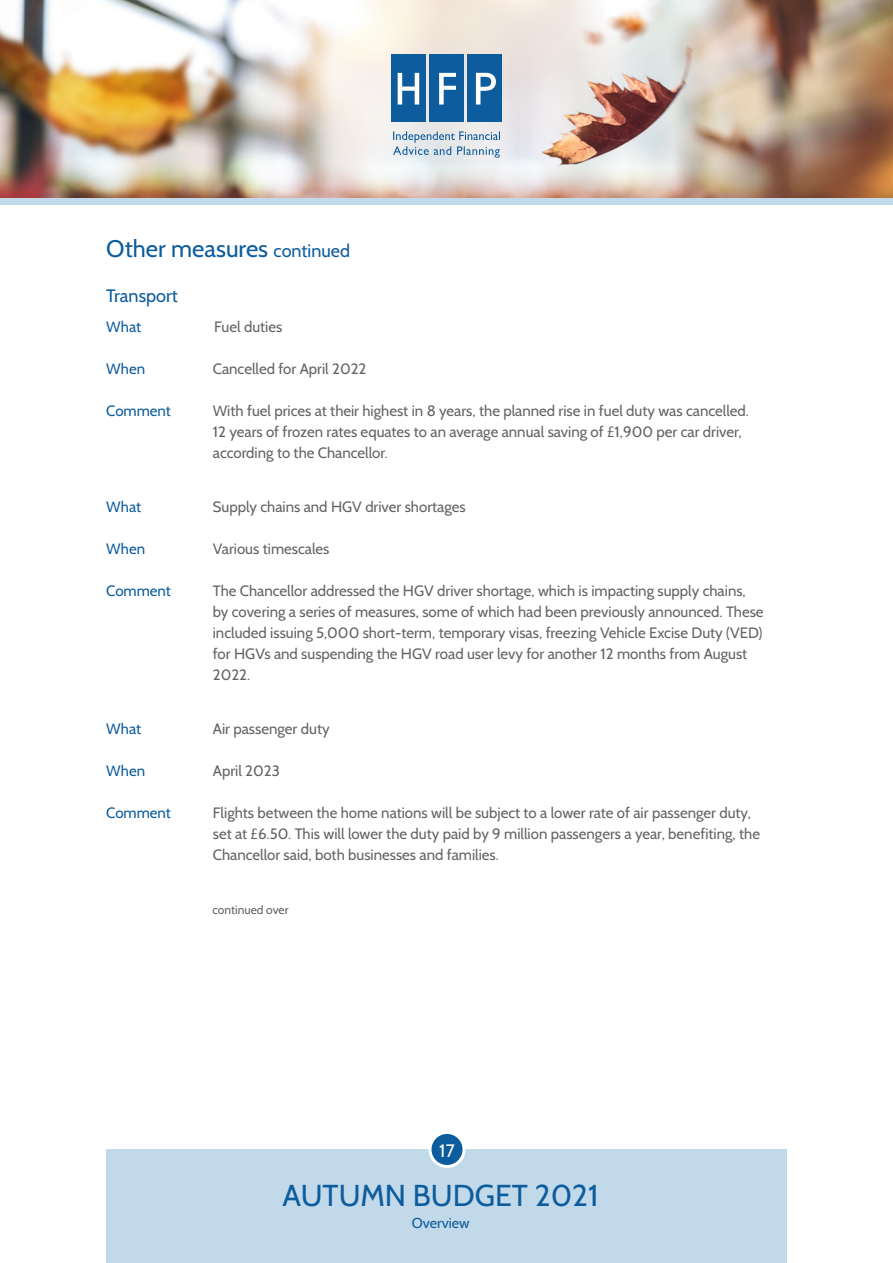
<style>
.page{position:relative;width:893px;height:1263px;background:#fff}
.page>*{position:absolute;margin:0;border:0;box-sizing:border-box;transform-origin:0 0}
.t1{font:30.3px "Cabin";color:#0d5c9d}
.t2{font:24px "Cabin";color:#0d5c9d}
.t3{font:18px "Cabin";color:#0d5c9d}
.t4{font:18px "Cabin";color:#fff}
.t5{font:15px/21px "Cabin";color:#636366}
.t6{font:15px "Cabin";color:#0d5c9d}
.t7{font:14.4px "Cabin";color:#0d5c9d}
.t8{font:12px "Cabin";color:#636366}
.s1{font-size:18px}
</style>
<div class="page">
<div style="left:0;top:0;width:893px;height:205px;background:#c2d9e9"></div>
<img style="left:0;top:0;width:893px;height:198px">
<svg style="left:393px;top:131px;width:107px;height:27px;background:#bfcfdc"></svg>
<div style="left:391px;top:54px;width:34px;height:68px;background:#0d5c9d"></div>
<div style="left:429px;top:54px;width:35px;height:68px;background:#0d5c9d"></div>
<div style="left:467px;top:54px;width:35px;height:68px;background:#0d5c9d"></div>
<svg style="left:476px;top:73px;width:20px;height:32px"></svg>
<svg style="left:398px;top:73px;width:21px;height:32px"></svg>
<svg style="left:439px;top:73px;width:17px;height:32px"></svg>
<div style="left:106px;top:1149px;width:681px;height:114px;background:#c2d9e9"></div>
<div style="left:430px;top:1132px;width:34px;height:34px;background:#0d5c9d;border-radius:50%"></div>
<div style="left:428px;top:1131px;width:37px;height:37px;border:3px solid #fff;border-radius:50%"></div>
<p class="t2" style="left:106px;top:234px;width:245px">Other measures <span class="s1">continued</span></p>
<p class="t3" style="left:106px;top:285px;width:73px">Transport</p>
<p class="t6" style="left:106px;top:317px;width:36px">What</p>
<p class="t5" style="left:214px;top:316px;width:70px">Fuel duties</p>
<p class="t6" style="left:106px;top:359px;width:40px">When</p>
<p class="t5" style="left:213px;top:358px;width:155px">Cancelled for April 2022</p>
<p class="t6" style="left:106px;top:401px;width:66px">Comment</p>
<p class="t5" style="left:213px;top:400px;width:538px">With fuel prices at their highest in 8 years, the planned rise in fuel duty was cancelled.<br>12 years of frozen rates equates to an average annual saving of £1,900 per car driver, according to the Chancellor.</p>
<p class="t6" style="left:106px;top:497px;width:36px">What</p>
<p class="t5" style="left:213px;top:496px;width:254px">Supply chains and HGV driver shortages</p>
<p class="t6" style="left:106px;top:539px;width:40px">When</p>
<p class="t5" style="left:213px;top:538px;width:118px">Various timescales</p>
<p class="t6" style="left:106px;top:581px;width:66px">Comment</p>
<p class="t5" style="left:213px;top:580px;width:552px">The Chancellor addressed the HGV driver shortage, which is impacting supply chains, by covering a series of measures, some of which had been previously announced. These included issuing 5,000 short-term, temporary visas, freezing Vehicle Excise Duty (VED) for HGVs and suspending the HGV road user levy for another 12 months from August 2022.</p>
<p class="t6" style="left:106px;top:719px;width:36px">What</p>
<p class="t5" style="left:213px;top:718px;width:118px">Air passenger duty</p>
<p class="t6" style="left:106px;top:761px;width:40px">When</p>
<p class="t5" style="left:213px;top:760px;width:69px">April 2023</p>
<p class="t6" style="left:106px;top:803px;width:66px">Comment</p>
<p class="t5" style="left:213px;top:802px;width:549px">Flights between the home nations will be subject to a lower rate of air passenger duty, set at £6.50. This will lower the duty paid by 9 million passengers a year, benefiting, the<br>Chancellor said, both businesses and families.</p>
<p class="t8" style="left:213px;top:903px;width:77px">continued over</p>
<p class="t4" style="left:439px;top:1139px;width:17px">17</p>
<h1 class="t1" style="left:283px;top:1177px;width:318px">AUTUMN BUDGET 2021</h1>
<p class="t7" style="left:412px;top:1214px;width:59px">Overview</p>
</div>
